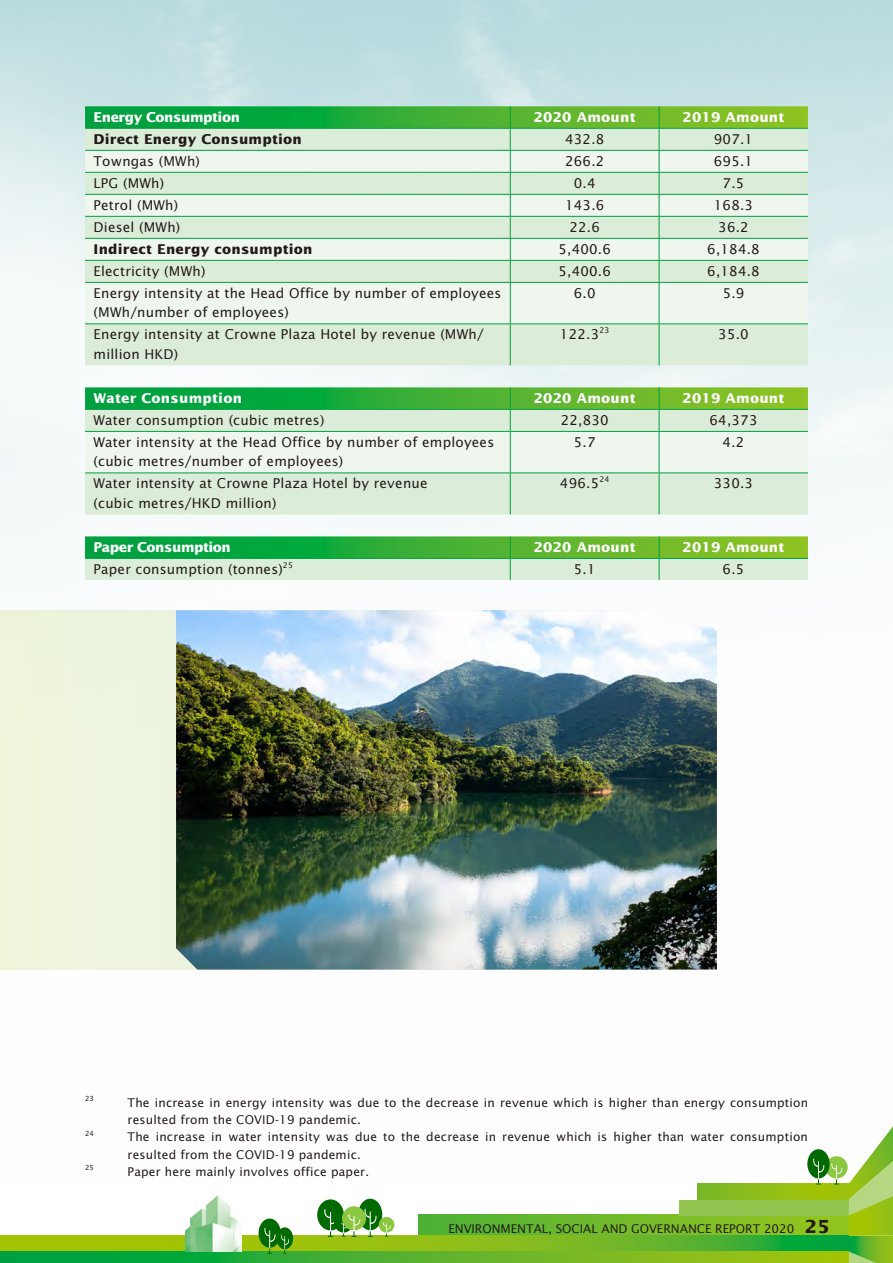
<style>
.page{position:relative;width:893px;height:1263px;background:#fff}
.page>*{position:absolute;margin:0;border:0;box-sizing:border-box;transform-origin:0 0}
.t1{font:13.5px/19.5px "Lucida Sans Std";letter-spacing:.015em;color:#231916}
.t2{font:700 13.5px "Lucida Sans Std";letter-spacing:.015em;color:#fff}
.t3{font:700 13.5px "Lucida Sans Std";letter-spacing:.015em;color:#231916}
.t4{font:700 13.5px "Lucida Sans Std";letter-spacing:-.035em;color:#fff}
.t5{font:12px/17.2px "Lucida Sans Std";letter-spacing:.015em;color:#231916}
.t6{font:12px "Lucida Sans Std";letter-spacing:-.005em;color:#231916}
.t7{font:7.8px "Lucida Sans Std";color:#231916}
.t8{font:7.05px "Lucida Sans Std";color:#231916}
.s1{font-weight:700;font-size:18px}
</style>
<div class="page">
<img style="left:0;top:0;width:893px;height:970px">
<svg style="left:419px;top:1215px;width:388px;height:21px;background:#6fba2b"></svg>
<svg style="left:0;top:1236px;width:807px;height:15px;background:#7fbb19"></svg>
<svg style="left:0;top:1251px;width:807px;height:12px;background:#4cb12e"></svg>
<svg style="left:698px;top:1183px;width:109px;height:16px;background:#8bbd1b"></svg>
<div style="left:679px;top:1199px;width:170px;height:16px;background:#92c651"></div>
<svg style="left:807px;top:1126px;width:86px;height:137px"></svg>
<img style="left:185px;top:1195px;width:57px;height:56px">
<svg style="left:259px;top:1218px;width:34px;height:36px"></svg>
<svg style="left:317px;top:1199px;width:77px;height:38px"></svg>
<div style="left:0;top:610px;width:627px;height:359px;background:#eef5de"></div>
<div style="left:85px;top:324px;width:723px;height:41px;background:#dbedd8"></div>
<div style="left:85px;top:283px;width:723px;height:40px;background:#eef6ed"></div>
<svg style="left:85px;top:106px;width:723px;height:176px;background:#c5e5c4"></svg>
<hr style="left:85px;top:282px;width:425px;height:1px;background:#00a041">
<hr style="left:510px;top:282px;width:149px;height:1px;background:#00a041">
<hr style="left:510px;top:283px;width:1px;height:40px;background:#00a041">
<hr style="left:659px;top:282px;width:149px;height:1px;background:#00a041">
<hr style="left:659px;top:283px;width:1px;height:40px;background:#00a041">
<hr style="left:85px;top:323px;width:425px;height:1px;background:#00a041">
<hr style="left:510px;top:323px;width:149px;height:1px;background:#00a041">
<hr style="left:510px;top:324px;width:1px;height:41px;background:#00a041">
<hr style="left:659px;top:323px;width:149px;height:1px;background:#00a041">
<hr style="left:659px;top:324px;width:1px;height:41px;background:#00a041">
<div style="left:85px;top:473px;width:723px;height:41px;background:#dbedd8"></div>
<svg style="left:85px;top:387px;width:723px;height:85px;background:#b8e0b5"></svg>
<hr style="left:85px;top:431px;width:425px;height:1px;background:#00a041">
<hr style="left:510px;top:431px;width:149px;height:1px;background:#00a041">
<hr style="left:510px;top:432px;width:1px;height:40px;background:#00a041">
<hr style="left:659px;top:431px;width:149px;height:1px;background:#00a041">
<hr style="left:659px;top:432px;width:1px;height:40px;background:#00a041">
<hr style="left:85px;top:472px;width:425px;height:1px;background:#00a041">
<hr style="left:510px;top:472px;width:149px;height:1px;background:#00a041">
<hr style="left:510px;top:473px;width:1px;height:41px;background:#00a041">
<hr style="left:659px;top:472px;width:149px;height:1px;background:#00a041">
<hr style="left:659px;top:473px;width:1px;height:41px;background:#00a041">
<svg style="left:85px;top:536px;width:723px;height:44px;background:#89cd84"></svg>
<hr style="left:85px;top:580px;width:425px;height:1px;background:#fff">
<hr style="left:510px;top:580px;width:149px;height:1px;background:#fff">
<hr style="left:659px;top:580px;width:149px;height:1px;background:#fff">
<img style="left:176px;top:610px;width:541px;height:359px">
<p class="t4" style="left:94px;top:109px;width:148px">Energy Consumption</p>
<p class="t2" style="left:534px;top:109px;width:103px">2020 Amount</p>
<p class="t2" style="left:683px;top:109px;width:103px">2019 Amount</p>
<p class="t3" style="left:94px;top:131px;width:210px">Direct Energy Consumption</p>
<p class="t1" style="left:565px;top:129px;width:41px">432.8</p>
<p class="t1" style="left:714px;top:129px;width:41px">907.1</p>
<p class="t1" style="left:94px;top:151px;width:108px">Towngas (MWh)</p>
<p class="t1" style="left:565px;top:151px;width:41px">266.2</p>
<p class="t1" style="left:714px;top:151px;width:41px">695.1</p>
<p class="t1" style="left:94px;top:173px;width:72px">LPG (MWh)</p>
<p class="t1" style="left:574px;top:173px;width:23px">0.4</p>
<p class="t1" style="left:723px;top:173px;width:23px">7.5</p>
<p class="t1" style="left:94px;top:195px;width:86px">Petrol (MWh)</p>
<p class="t1" style="left:565px;top:195px;width:41px">143.6</p>
<p class="t1" style="left:714px;top:195px;width:41px">168.3</p>
<p class="t1" style="left:94px;top:217px;width:88px">Diesel (MWh)</p>
<p class="t1" style="left:569px;top:217px;width:32px">22.6</p>
<p class="t1" style="left:718px;top:217px;width:32px">36.2</p>
<p class="t3" style="left:94px;top:241px;width:220px">I ndirect Energy consumption</p>
<p class="t1" style="left:558px;top:239px;width:54px">5,400.6</p>
<p class="t1" style="left:707px;top:239px;width:54px">6,184.8</p>
<p class="t1" style="left:94px;top:261px;width:113px">Electricity (MWh)</p>
<p class="t1" style="left:558px;top:261px;width:54px">5,400.6</p>
<p class="t1" style="left:707px;top:261px;width:54px">6,184.8</p>
<p class="t1" style="left:94px;top:283px;width:409px">Energy intensity at the Head Office by number of employees (MWh/number of employees)</p>
<p class="t1" style="left:574px;top:283px;width:23px">6.0</p>
<p class="t1" style="left:723px;top:283px;width:23px">5.9</p>
<p class="t1" style="left:94px;top:325px;width:392px">Energy intensity at Crowne Plaza Hotel by revenue (MWh/ million HKD)</p>
<p class="t1" style="left:560px;top:325px;width:41px">122.3</p>
<p class="t7" style="left:599px;top:326px;width:12px">23</p>
<p class="t1" style="left:718px;top:325px;width:32px">35.0</p>
<p class="t2" style="left:94px;top:390px;width:150px">Water Consumption</p>
<p class="t2" style="left:534px;top:390px;width:103px">2020 Amount</p>
<p class="t2" style="left:683px;top:390px;width:103px">2019 Amount</p>
<p class="t1" style="left:94px;top:410px;width:232px">Water consumption (cubic metres)</p>
<p class="t1" style="left:561px;top:410px;width:50px">22,830</p>
<p class="t1" style="left:709px;top:410px;width:50px">64,373</p>
<p class="t1" style="left:94px;top:432px;width:402px">Water intensity at the Head Office by number of employees (cubic metres/number of employees)</p>
<p class="t1" style="left:574px;top:432px;width:23px">5.7</p>
<p class="t1" style="left:723px;top:432px;width:23px">4.2</p>
<p class="t1" style="left:94px;top:474px;width:336px">Water intensity at Crowne Plaza Hotel by revenue (cubic metres/HKD million)</p>
<p class="t1" style="left:560px;top:474px;width:41px">496.5</p>
<p class="t7" style="left:599px;top:475px;width:12px">24</p>
<p class="t1" style="left:714px;top:474px;width:41px">330.3</p>
<p class="t4" style="left:94px;top:539px;width:139px">Paper Consumption</p>
<p class="t2" style="left:534px;top:539px;width:103px">2020 Amount</p>
<p class="t2" style="left:683px;top:539px;width:103px">2019 Amount</p>
<p class="t1" style="left:94px;top:559px;width:191px">Paper consumption (tonnes)</p>
<p class="t7" style="left:283px;top:560px;width:12px">25</p>
<p class="t1" style="left:574px;top:559px;width:23px">5.1</p>
<p class="t1" style="left:723px;top:559px;width:23px">6.5</p>
<p class="t8" style="left:85px;top:1095px;width:10px">23</p>
<p class="t5" style="left:128px;top:1094px;width:682px">The increase in energy intensity was due to the decrease in revenue which is higher than energy consumption resulted from the COVID-19 pandemic.</p>
<p class="t8" style="left:85px;top:1129px;width:10px">24</p>
<p class="t5" style="left:128px;top:1129px;width:682px">The increase in water intensity was due to the decrease in revenue which is higher than water consumption resulted from the COVID-19 pandemic.</p>
<p class="t8" style="left:85px;top:1164px;width:10px">25</p>
<p class="t5" style="left:128px;top:1163px;width:243px">Paper here mainly involves office paper.</p>
<p class="t6" style="left:448px;top:1221px;width:383px">ENVIRONMENTAL, SOCIAL AND GOVERNANCE REPORT 2020 <span class="s1">25</span></p>
</div>
